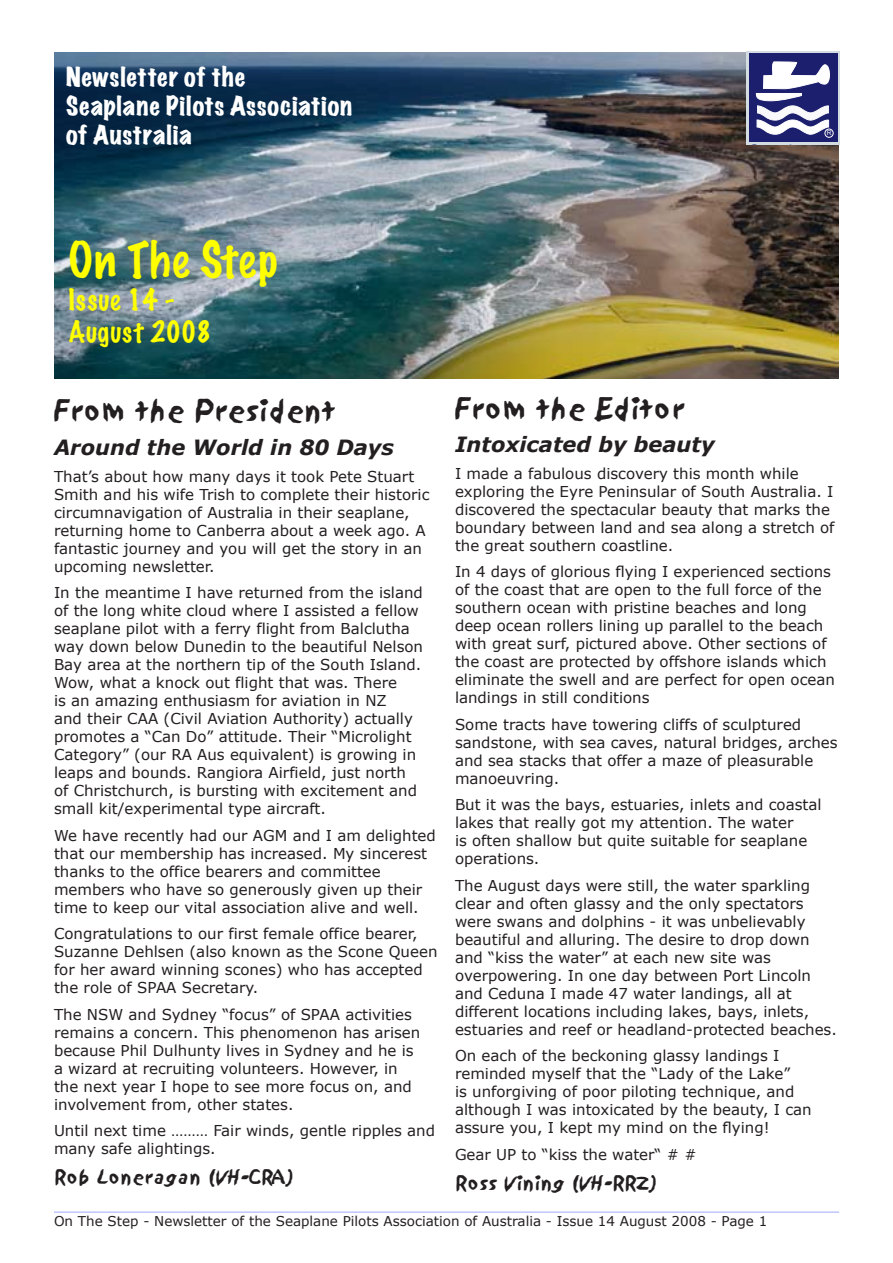
<style>
.page{position:relative;width:893px;height:1263px;background:#fff}
.page>*{position:absolute;margin:0;border:0;box-sizing:border-box;transform-origin:0 0}
.t1{font:100 45px "Marker Felt";letter-spacing:.025em;color:#ff0}
.Body_Text{font:27px "Sand";color:#231f20}
.t2{font:100 27px "Marker Felt";letter-spacing:.03em;color:#ff0}
.t3{font:expanded 24px "Marker Felt";letter-spacing:.03em;color:#fff}
.Body_Text-2{font:italic 700 21px "Verdana";color:#231f20}
.Body_Text-3{font:18px "Sand";color:#231f20}
.Body_Text-4{font:15px/18px "Verdana";color:#231f20}
.Body_Text-5{font:13.5px "Verdana";color:#231f20}
.t4{font:6.6px "Arial";color:#fff}
</style>
<div class="page">
<hr style="left:54px;top:1211px;width:785px;height:2px;background:#c1c4ff">
<img style="left:54px;top:53px;width:785px;height:325px">
<svg style="left:746px;top:51px;width:94px;height:93px"></svg>
<div style="left:825px;top:129px;width:8px;height:9px;border:1px solid #fff;border-radius:50%"></div>
<p class="t3" style="left:66px;top:59px;width:181px">Newsletter of the</p>
<p class="t3" style="left:66px;top:88px;width:288px">Seaplane Pilots Association</p>
<p class="t3" style="left:66px;top:117px;width:127px">of Australia</p>
<p class="t4" style="left:827px;top:129px;width:6px">R</p>
<p class="t1" style="left:69px;top:228px;width:210px">On The Step</p>
<p class="t2" style="left:69px;top:280px;width:108px">Issue 14 -</p>
<p class="t2" style="left:69px;top:312px;width:145px">August 2008</p>
<p class="Body_Text" style="left:54px;top:396px;width:283px">From the President</p>
<p class="Body_Text-2" style="left:54px;top:434px;width:342px">Around the World in 80 Days</p>
<p class="Body_Text-4" style="left:54px;top:467px;width:377px">That’s about how many days it took Pete Stuart Smith and his wife Trish to complete their historic circumnavigation of Australia in their seaplane, returning home to Canberra about a week ago. A fantastic journey and you will get the story in an upcoming newsletter.</p>
<p class="Body_Text-4" style="left:54px;top:583px;width:371px">In the meantime I have returned from the island of the long white cloud where I assisted a fellow seaplane pilot with a ferry flight from Balclutha way down below Dunedin to the beautiful Nelson Bay area at the northern tip of the South Island.<br>Wow, what a knock out flight that was. There<br>is an amazing enthusiasm for aviation in NZ<br>and their CAA (Civil Aviation Authority) actually promotes a “Can Do” attitude. Their “Microlight Category” (our RA Aus equivalent) is growing in leaps and bounds. Rangiora Airfield, just north of Christchurch, is bursting with excitement and small kit/experimental type aircraft.</p>
<p class="Body_Text-4" style="left:54px;top:826px;width:383px">We have recently had our AGM and I am delighted that our membership has increased. My sincerest thanks to the office bearers and committee members who have so generously given up their time to keep our vital association alive and well.</p>
<p class="Body_Text-4" style="left:54px;top:924px;width:385px">Congratulations to our first female office bearer, Suzanne Dehlsen (also known as the Scone Queen for her award winning scones) who has accepted the role of SPAA Secretary.</p>
<p class="Body_Text-4" style="left:54px;top:1005px;width:368px">The NSW and Sydney “focus” of SPAA activities remains a concern. This phenomenon has arisen because Phil Dulhunty lives in Sydney and he is a wizard at recruiting volunteers. However, in the next year I hope to see more focus on, and involvement from, other states.</p>
<p class="Body_Text-4" style="left:54px;top:1121px;width:382px">Until next time ……… Fair winds, gentle ripples and many safe alightings.</p>
<p class="Body_Text-3" style="left:54px;top:1168px;width:240px">Rob Loneragan (VH-CRA)</p>
<p class="Body_Text" style="left:455px;top:393px;width:231px">From the Editor</p>
<p class="Body_Text-2" style="left:455px;top:431px;width:261px">Intoxicated by beauty</p>
<p class="Body_Text-4" style="left:455px;top:464px;width:381px">I made a fabulous discovery this month while exploring the Eyre Peninsular of South Australia. I discovered the spectacular beauty that marks the boundary between land and sea along a stretch of the great southern coastline.</p>
<p class="Body_Text-4" style="left:455px;top:562px;width:381px">In 4 days of glorious flying I experienced sections of the coast that are open to the full force of the southern ocean with pristine beaches and long deep ocean rollers lining up parallel to the beach with great surf, pictured above. Other sections of the coast are protected by offshore islands which eliminate the swell and are perfect for open ocean landings in still conditions</p>
<p class="Body_Text-4" style="left:455px;top:715px;width:384px">Some tracts have towering cliffs of sculptured sandstone, with sea caves, natural bridges, arches and sea stacks that offer a maze of pleasurable manoeuvring.</p>
<p class="Body_Text-4" style="left:455px;top:795px;width:368px">But it was the bays, estuaries, inlets and coastal lakes that really got my attention. The water<br>is often shallow but quite suitable for seaplane operations.</p>
<p class="Body_Text-4" style="left:455px;top:876px;width:383px">The August days were still, the water sparkling clear and often glassy and the only spectators were swans and dolphins - it was unbelievably beautiful and alluring. The desire to drop down and “kiss the water” at each new site was overpowering. In one day between Port Lincoln and Ceduna I made 47 water landings, all at different locations including lakes, bays, inlets, estuaries and reef or headland-protected beaches.</p>
<p class="Body_Text-4" style="left:455px;top:1046px;width:358px">On each of the beckoning glassy landings I reminded myself that the “Lady of the Lake”<br>is unforgiving of poor piloting technique, and although I was intoxicated by the beauty, I can assure you, I kept my mind on the flying!</p>
<p class="Body_Text-4" style="left:455px;top:1145px;width:243px">Gear UP to “kiss the water“ # #</p>
<p class="Body_Text-3" style="left:455px;top:1173px;width:203px">Ross Vining (VH-RRZ)</p>
<p class="Body_Text-5" style="left:54px;top:1212px;width:715px">On The Step - Newsletter of the Seaplane Pilots Association of Australia - Issue 14 August 2008 - Page 1</p>
</div>
